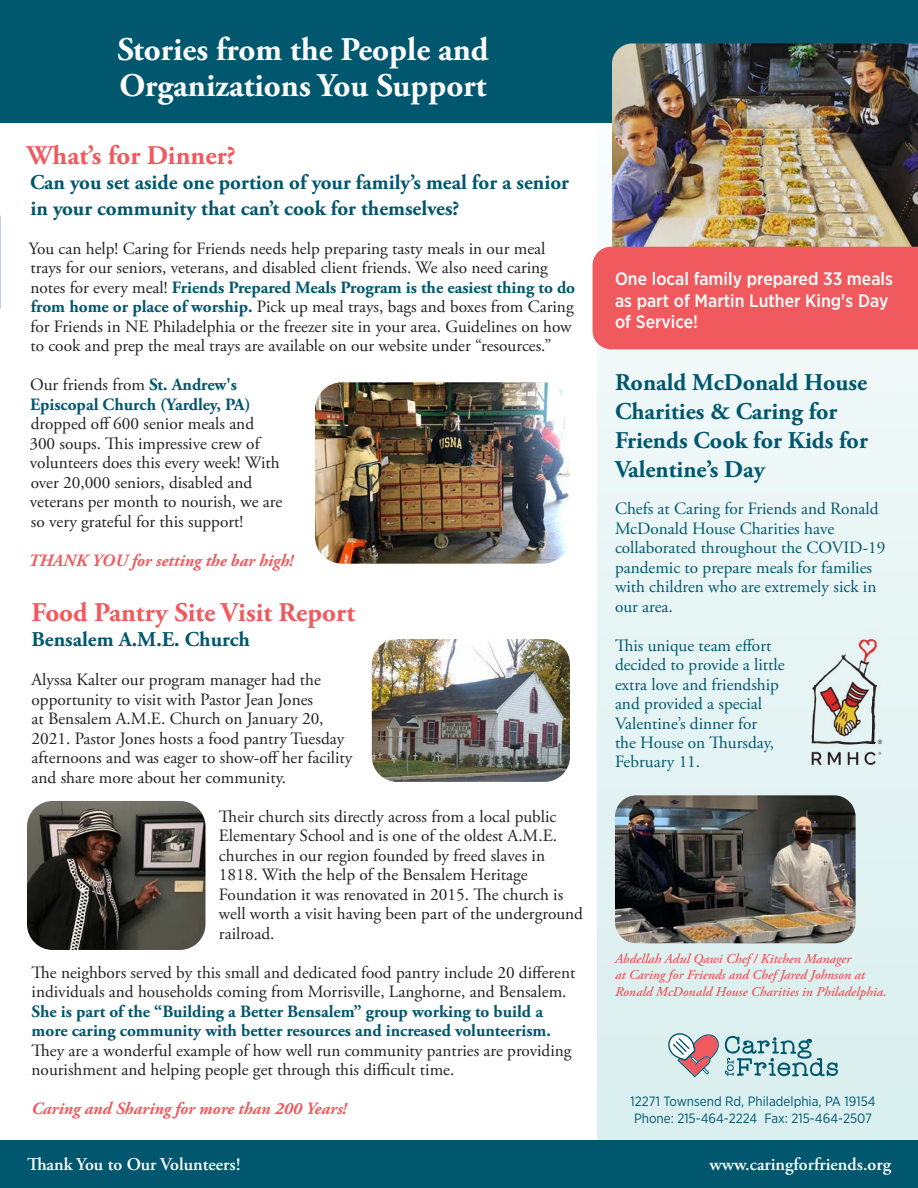
<style>
.page{position:relative;width:918px;height:1188px;background:#fff}
.page>*{position:absolute;margin:0;border:0;box-sizing:border-box;transform-origin:0 0}
.t1{font:700 33px/36px "Adobe Garamond Pro";color:#fff}
.t2{font:700 27px "Adobe Garamond Pro";color:#f05a5e}
.t3{font:700 24px/28.8px "Adobe Garamond Pro";color:#00576e}
.t4{font:700 21px/25.2px "Adobe Garamond Pro";color:#00576e}
.t5{font:500 18px/21.6px "Gotham Narrow";color:#fff}
.t6{font:600 18px "Adobe Garamond Pro";color:#fff}
.t7{font:17.25px/19.5px "Adobe Garamond Pro";color:#231f20}
.t8{font:17.25px/19.5px "Adobe Garamond Pro";color:#00576e}
.t9{font:700 17.25px/19.5px "Adobe Garamond Pro";color:#00576e}
.t10{font:italic 700 17.25px "Adobe Garamond Pro";color:#f05a5e}
.t11{font:italic 600 13.5px/16.2px "Adobe Garamond Pro";color:#f05a5e}
.t12{font:13.5px/16.2px "Gotham Narrow";color:#00576e}
.s1{font-weight:700;color:#00576e}
.s2{font-weight:400;color:#231f20}
</style>
<div class="page">
<div style="left:597px;top:0;width:321px;height:1148px;background:#e6f4f4"></div>
<div style="left:0;top:0;width:918px;height:123px;background:#00576e"></div>
<div style="left:0;top:1140px;width:918px;height:48px;background:#00576e"></div>
<img style="left:612px;top:43px;width:306px;height:204px">
<img style="left:615px;top:795px;width:241px;height:148px">
<img style="left:811px;top:638px;width:72px;height:127px">
<img style="left:315px;top:382px;width:255px;height:182px">
<img style="left:27px;top:801px;width:178px;height:149px">
<img style="left:372px;top:639px;width:198px;height:143px">
<div style="left:593px;top:247px;width:325px;height:102px;background:#f05a5e"></div>
<svg style="left:725px;top:1036px;width:113px;height:40px"></svg>
<svg style="left:668px;top:1033px;width:51px;height:44px"></svg>
<h1 class="t1" style="left:117px;top:32px;width:373px">Stories from the People and<br>Organizations You Support</h1>
<h2 class="t2" style="left:27px;top:140px;width:211px">What’s for Dinner?</h2>
<p class="t4" style="left:30px;top:171px;width:541px">Can you set aside one portion of your family’s meal for a senior in your community that can’t cook for themselves?</p>
<p class="t7" style="left:29px;top:239px;width:548px">You can help! Caring for Friends needs help preparing tasty meals in our meal trays for our seniors, veterans, and disabled client friends. We also need caring notes for every meal! <span class="s1">Friends Prepared Meals Program is the easiest thing to do from home or place of worship.</span> Pick up meal trays, bags and boxes from Caring for Friends in NE Philadelphia or the freezer site in your area. Guidelines on how to cook and prep the meal trays are available on our website under “resources.”</p>
<p class="t9" style="left:30px;top:375px;width:222px"><span class="s2">Our friends from</span> St. Andrew's<br>Episcopal Church (Yardley, PA)</p>
<p class="t7" style="left:29px;top:415px;width:254px">dropped off 600 senior meals and 300 soups. This impressive crew of volunteers does this every week! With over 20,000 seniors, disabled and veterans per month to nourish, we are so very grateful for this support!</p>
<p class="t10" style="left:28px;top:550px;width:267px">THANK YOU for setting the bar high!</p>
<h2 class="t2" style="left:32px;top:597px;width:325px">Food Pantry Site Visit Report</h2>
<p class="t4" style="left:32px;top:627px;width:220px">Bensalem A.M.E. Church</p>
<p class="t7" style="left:32px;top:671px;width:322px">Alyssa Kalter our program manager had the opportunity to visit with Pastor Jean Jones<br>at Bensalem A.M.E. Church on January 20, 2021. Pastor Jones hosts a food pantry Tuesday afternoons and was eager to show-off her facility and share more about her community.</p>
<p class="t7" style="left:219px;top:807px;width:366px">Their church sits directly across from a local public Elementary School and is one of the oldest A.M.E. churches in our region founded by freed slaves in 1818. With the help of the Bensalem Heritage Foundation it was renovated in 2015. The church is well worth a visit having been part of the underground railroad.</p>
<p class="t7" style="left:32px;top:963px;width:545px">The neighbors served by this small and dedicated food pantry include 20 different individuals and households coming from Morrisville, Langhorne, and Bensalem.</p>
<p class="t9" style="left:32px;top:1002px;width:521px">She is part of the “Building a Better Bensalem” group working to build a more caring community with better resources and increased volunteerism.</p>
<p class="t7" style="left:32px;top:1041px;width:542px">They are a wonderful example of how well run community pantries are providing nourishment and helping people get through this difficult time.</p>
<p class="t10" style="left:32px;top:1099px;width:317px">Caring and Sharing for more than 200 Years!</p>
<p class="t5" style="left:615px;top:268px;width:279px">One local family prepared 33 meals as part of Martin Luther King's Day of Service!</p>
<h3 class="t3" style="left:615px;top:369px;width:254px">Ronald McDonald House<br>Charities &amp; Caring for<br>Friends Cook for Kids for<br>Valentine’s Day</h3>
<p class="t8" style="left:615px;top:499px;width:272px">Chefs at Caring for Friends and Ronald<br>McDonald House Charities have collaborated throughout the COVID-19 pandemic to prepare meals for families with children who are extremely sick in our area.</p>
<p class="t8" style="left:615px;top:636px;width:171px">This unique team effort decided to provide a little extra love and friendship and provided a special<br>Valentine’s dinner for<br>the House on Thursday,<br>February 11.</p>
<p class="t11" style="left:615px;top:951px;width:273px">Abdellah Adul Qawi Chef / Kitchen Manager<br>at Caring for Friends and Chef Jared Johnson at<br>Ronald McDonald House Charities in Philadelphia.</p>
<p class="t12" style="left:631px;top:1093px;width:247px">12271 Townsend Rd, Philadelphia, PA 19154<br>Phone: 215-464-2224 Fax: 215-464-2507</p>
<p class="t6" style="left:27px;top:1154px;width:215px">Thank You to Our Volunteers!</p>
<p class="t6" style="left:710px;top:1154px;width:183px">www.caringforfriends.org</p>
</div>
